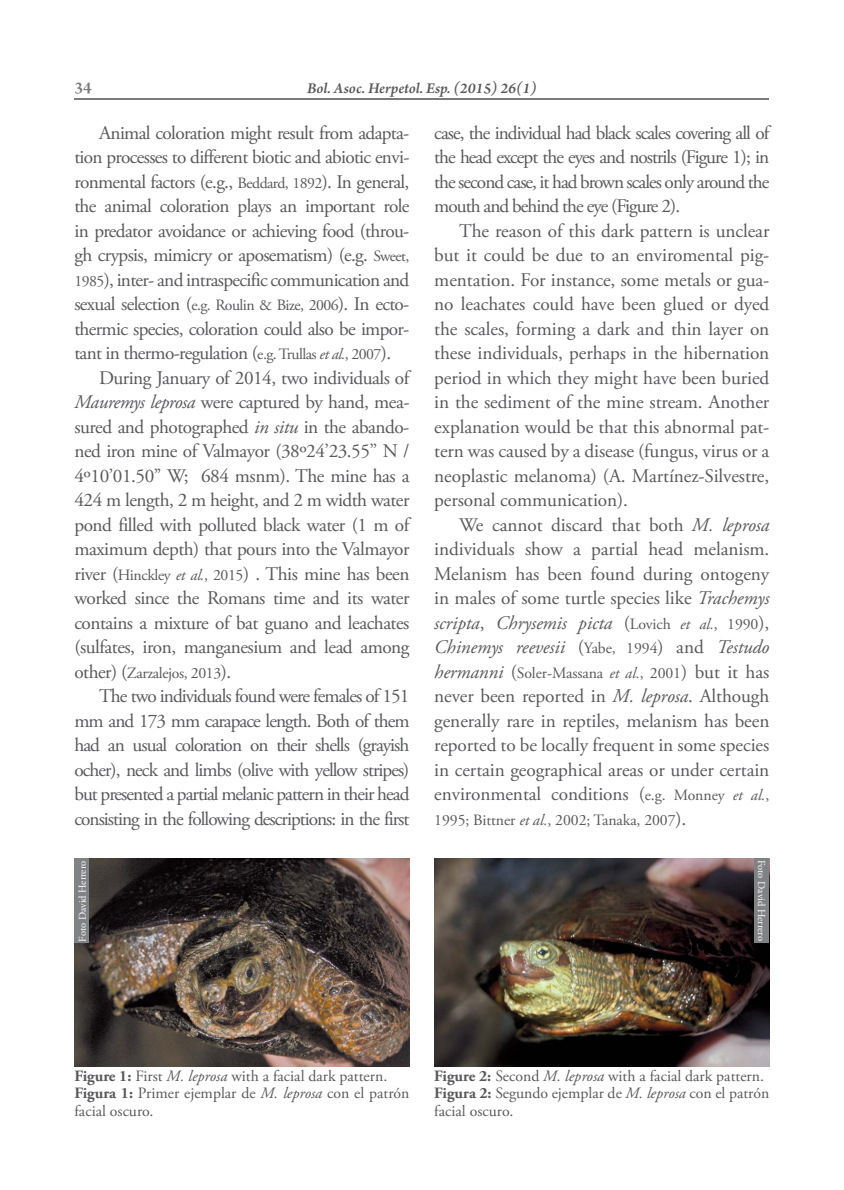
<style>
.page{position:relative;width:844px;height:1190px;background:#fff}
.page>*{position:absolute;margin:0;border:0;box-sizing:border-box;transform-origin:0 0}
.t1{font:19.25px/24.5px "Adobe Garamond Pro";letter-spacing:-.025em;color:#58595b;text-align:justify}
.t2{font:600 17.5px "Arno Pro";color:#797a7d}
.t3{font:15.75px/17.5px "Adobe Garamond Pro";color:#58595b}
.t4{font:italic 600 15.75px "Arno Pro";color:#58595b}
.t5{font:15.75px "Adobe Garamond Pro";letter-spacing:-.025em;color:#58595b}
.t6{font:10.5px "Adobe Garamond Pro";letter-spacing:-.005em;color:#fff}
.s1{font-size:15.75px}
.s2{font-style:italic;font-size:15.75px}
.s3{font-style:italic}
.s4{font-size:19.25px}
.s5{font-style:italic;font-size:19.25px}
.s6{font-weight:700}
</style>
<div class="page">
<hr style="left:74px;top:99px;width:695px;height:1px;background:#797a7d">
<img style="left:74px;top:859px;width:335px;height:208px">
<div style="left:74px;top:859px;width:15px;height:84px;background:#808285"></div>
<img style="left:434px;top:859px;width:335px;height:208px">
<div style="left:754px;top:859px;width:15px;height:84px;background:#808285"></div>
<p class="t2" style="left:74px;top:76px;width:19px">34</p>
<p class="t4" style="left:307px;top:78px;width:231px">Bol. Asoc. Herpetol. Esp. (2015) 26(1)</p>
<p class="t1" style="left:99px;top:122px;width:312px">Animal coloration might result from adapta-</p>
<p class="t1" style="left:74px;top:146px;width:336px">tion processes to different biotic and abiotic envi-</p>
<p class="t1" style="left:74px;top:171px;width:336px">ronmental factors (e.g., <span class="s1">Beddard, 1892</span>). In general,</p>
<p class="t1" style="left:74px;top:195px;width:336px">the animal coloration plays an important role</p>
<p class="t1" style="left:74px;top:220px;width:336px">in predator avoidance or achieving food (throu-</p>
<p class="t1" style="left:74px;top:244px;width:336px">gh crypsis, mimicry or aposematism) (e.g. <span class="s1">Sweet,</span></p>
<p class="t1" style="left:74px;top:269px;width:336px"><span class="s1">1985</span>), inter- and intraspecific communication and</p>
<p class="t1" style="left:74px;top:293px;width:336px">sexual selection (<span class="s1">e.g. Roulin &amp; Bize, 2006</span>). In ecto-</p>
<p class="t1" style="left:74px;top:318px;width:336px">thermic species, coloration could also be impor-</p>
<p class="t1" style="left:74px;top:342px;width:318px">tant in thermo-regulation (<span class="s1">e.g. Trullas</span> <span class="s2">et al.</span><span class="s1">, 2007</span>).</p>
<p class="t1" style="left:99px;top:367px;width:314px">During January of 2014, two individuals of</p>
<p class="t1" style="left:74px;top:391px;width:336px"><span class="s3">Mauremys leprosa</span> were captured by hand, mea-</p>
<p class="t1" style="left:74px;top:416px;width:336px">sured and photographed <span class="s3">in situ</span> in the abando-</p>
<p class="t1" style="left:74px;top:440px;width:336px">ned iron mine of Valmayor (38º24’23.55’’ N /</p>
<p class="t1" style="left:74px;top:465px;width:336px">4º10’01.50’’ W; 684 msnm). The mine has a</p>
<p class="t1" style="left:74px;top:489px;width:336px">424 m length, 2 m height, and 2 m width water</p>
<p class="t1" style="left:74px;top:514px;width:339px">pond filled with polluted black water (1 m of</p>
<p class="t1" style="left:74px;top:538px;width:336px">maximum depth) that pours into the Valmayor</p>
<p class="t1" style="left:74px;top:563px;width:336px">river (<span class="s1">Hinckley</span> <span class="s2">et al.</span><span class="s1">, 2015</span>) . This mine has been</p>
<p class="t1" style="left:74px;top:587px;width:336px">worked since the Romans time and its water</p>
<p class="t1" style="left:74px;top:612px;width:336px">contains a mixture of bat guano and leachates</p>
<p class="t1" style="left:74px;top:636px;width:336px">(sulfates, iron, manganesium and lead among</p>
<p class="t5" style="left:74px;top:666px;width:158px"><span class="s4">other) (</span>Zarzalejos, 2013<span class="s4">).</span></p>
<p class="t1" style="left:74px;top:685px;width:336px;text-indent:25px">The two individuals found were females of151 mm and 173 mm carapace length. Both of them had an usual coloration on their shells (grayish ocher), neck and limbs (olive with yellow stripes) but presented a partial melanic pattern in their head consisting in the following descriptions: in the first</p>
<p class="t6" style="left:78px;top:942px;width:82px;rotate:-90deg">Foto David Herrero</p>
<p class="t1" style="left:434px;top:122px;width:339px">case, the individual had black scales covering all of the head except the eyes and nostrils (Figure 1); in the second case, it had brown scales only around the mouth and behind the eye (Figure 2).</p>
<p class="t1" style="left:434px;top:220px;width:337px;text-indent:25px">The reason of this dark pattern is unclear but it could be due to an enviromental pig&shy;mentation. For instance, some metals or gua&shy;no leachates could have been glued or dyed the scales, forming a dark and thin layer on these individuals, perhaps in the hibernation period in which they might have been buried in the sediment of the mine stream. Another explanation would be that this abnormal pat&shy;tern was caused by a disease (fungus, virus or a neoplastic melanoma) (A. Martínez-Silvestre, personal communication).</p>
<p class="t1" style="left:434px;top:514px;width:336px;text-indent:25px">We cannot discard that both <span class="s3">M. leprosa </span>individuals show a partial head melanism.<br>Melanism has been found during ontogeny in males of some turtle species like <span class="s3">Trachemys scripta</span>, <span class="s3">Chrysemis picta</span> (<span class="s1">Lovich</span> <span class="s2">et al.</span><span class="s1">, 1990</span>), <span class="s3">Chinemys reevesii</span> (<span class="s1">Yabe, 1994</span>) and <span class="s3">Testudo</span></p>
<p class="t3" style="left:434px;top:665px;width:336px"><span class="s5">hermanni</span> <span class="s4">(</span>Soler-Massana <span class="s3">et al.</span>, 2001<span class="s4">) but it has</span></p>
<p class="t1" style="left:434px;top:685px;width:336px">never been reported in <span class="s3">M. leprosa</span>. Although generally rare in reptiles, melanism has been reported to be locally frequent in some species in certain geographical areas or under certain environmental conditions (<span class="s1">e.g. Monney</span> <span class="s2">et al.</span><span class="s1">,</span></p>
<p class="t3" style="left:434px;top:812px;width:254px">1995; Bittner <span class="s3">et al.</span>, 2002; Tanaka, 2007<span class="s4">).</span></p>
<p class="t6" style="left:765px;top:860px;width:82px;rotate:90deg">Foto David Herrero</p>
<p class="t3" style="left:74px;top:1068px;width:336px"><span class="s6">Figure 1:</span> First <span class="s3">M. leprosa</span> with a facial dark pattern.<br><span class="s6">Figura 1:</span> Primer ejemplar de <span class="s3">M. leprosa</span> con el patrón facial oscuro.</p>
<p class="t3" style="left:434px;top:1068px;width:336px"><span class="s6">Figure 2:</span> Second <span class="s3">M. leprosa</span> with a facial dark pattern.<br><span class="s6">Figura 2:</span> Segundo ejemplar de <span class="s3">M. leprosa</span> con el patrón facial oscuro.</p>
</div>
